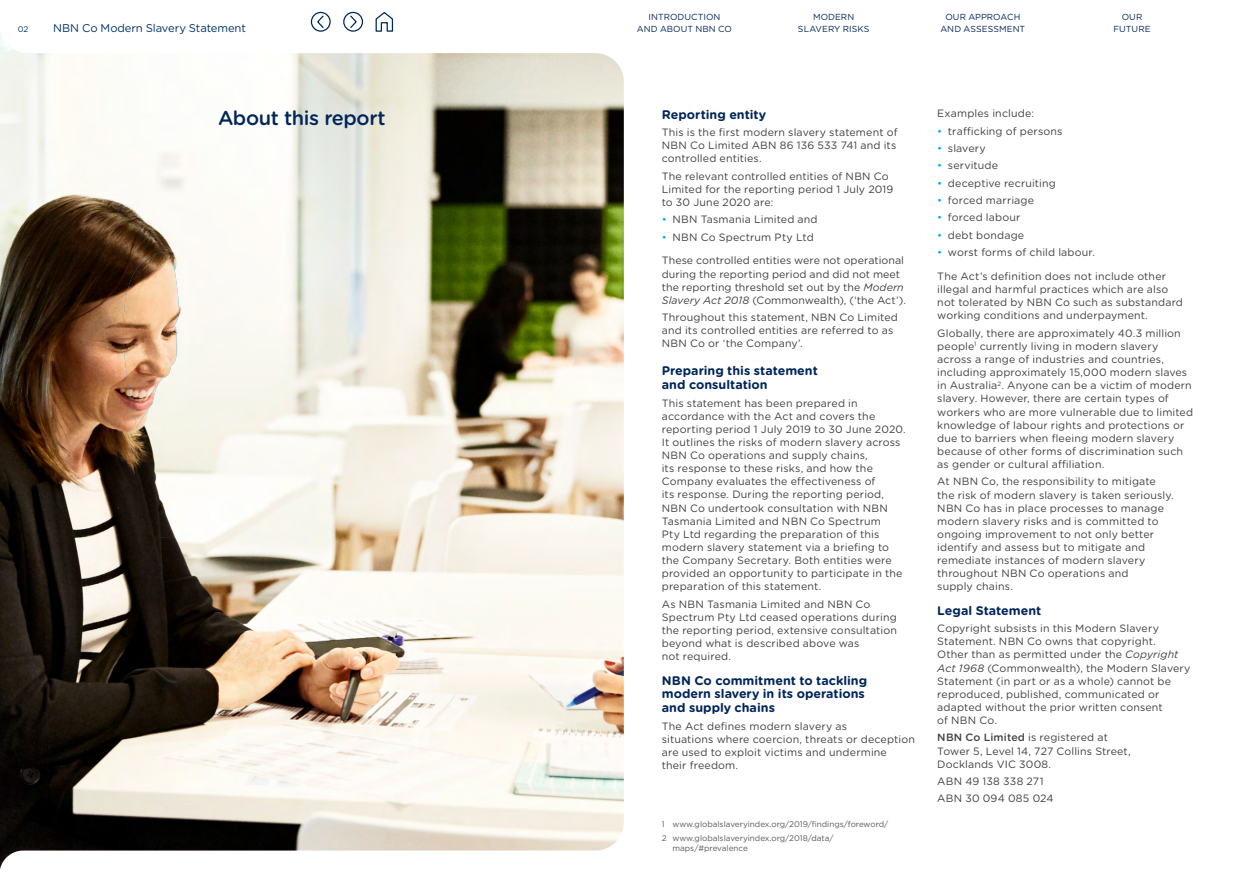
<style>
.page{position:relative;width:1248px;height:886px;background:#fff}
.page>*{position:absolute;margin:0;border:0;box-sizing:border-box;transform-origin:0 0}
._00_Page_Head{font:500 20px "Gotham Rounded";letter-spacing:-.02em;color:#002659}
._02_Heading_lvl_2{font:700 12.5px/13.8px "Gotham Rounded";color:#002659}
.t1{font:11.25px "Gotham Rounded";letter-spacing:-.005em;color:#023365}
._05_Body{font:10.62px/13.1px "Gotham Rounded";letter-spacing:.01em;color:#414042}
.t2{font:8.75px/11.5px "Gotham Rounded";letter-spacing:.01em;color:#002659;text-align:center}
.t3{font:8.12px/10px "Gotham";color:#58595b}
.t4{font:8.12px "Gotham Rounded";color:#023365}
.s1{color:#00aeef}
.s2{font-style:italic}
.s3{font-weight:500}
</style>
<div class="page">
<img style="left:0;top:30px;width:623px;height:839px">
<svg style="left:89px;top:246px;width:90px;height:181px;background:#855638"></svg>
<img style="left:122px;top:252px;width:57px;height:175px">
<svg style="left:375px;top:12px;width:18px;height:20px"></svg>
<svg style="left:349px;top:14px;width:9px;height:16px"></svg>
<svg style="left:316px;top:14px;width:9px;height:16px"></svg>
<div style="left:343px;top:12px;width:20px;height:20px;border:1px solid #002659;border-radius:50%"></div>
<div style="left:311px;top:12px;width:20px;height:20px;border:1px solid #002659;border-radius:50%"></div>
<p class="t4" style="left:18px;top:23px;width:12px">02</p>
<p class="t1" style="left:53px;top:20px;width:194px">NBN Co Modern Slavery Statement</p>
<p class="t2" style="left:1113px;top:11px;width:39px">OUR<br>FUTURE</p>
<p class="t2" style="left:637px;top:11px;width:96px">INTRODUCTION<br>AND ABOUT NBN CO</p>
<p class="t2" style="left:798px;top:11px;width:73px">MODERN<br>SLAVERY RISKS</p>
<p class="t2" style="left:940px;top:11px;width:86px">OUR APPROACH<br>AND ASSESSMENT</p>
<h1 class="_00_Page_Head" style="left:218px;top:103px;width:169px">About this report</h1>
<p class="_02_Heading_lvl_2" style="left:661px;top:107px;width:106px">Reporting entity</p>
<p class="_05_Body" style="left:661px;top:125px;width:237px;text-align:justify">This is the first modern slavery statement of NBN Co Limited ABN 86 136 533 741 and its controlled entities.</p>
<p class="_05_Body" style="left:661px;top:169px;width:233px">The relevant controlled entities of NBN Co<br>Limited for the reporting period 1 July 2019 to 30 June 2020 are:</p>
<p class="_05_Body" style="left:661px;top:212px;width:157px"><span class="s1">•</span> NBN Tasmania Limited and</p>
<p class="_05_Body" style="left:661px;top:230px;width:153px"><span class="s1">•</span> NBN Co Spectrum Pty Ltd</p>
<p class="_05_Body" style="left:661px;top:254px;width:246px">These controlled entities were not operational during the reporting period and did not meet the reporting threshold set out by the <span class="s2">Modern Slavery Act 2018</span> (Commonwealth), (‘the Act’).</p>
<p class="_05_Body" style="left:661px;top:310px;width:237px">Throughout this statement, NBN Co Limited and its controlled entities are referred to as<br>NBN Co or ‘the Company’.</p>
<p class="_02_Heading_lvl_2" style="left:661px;top:364px;width:157px">Preparing this statement and consultation</p>
<p class="_05_Body" style="left:661px;top:396px;width:245px">This statement has been prepared in accordance with the Act and covers the reporting period 1 July 2019 to 30 June 2020.<br>It outlines the risks of modern slavery across NBN Co operations and supply chains,<br>its response to these risks, and how the Company evaluates the effectiveness of<br>its response. During the reporting period, NBN Co undertook consultation with NBN Tasmania Limited and NBN Co Spectrum<br>Pty Ltd regarding the preparation of this modern slavery statement via a briefing to the Company Secretary. Both entities were provided an opportunity to participate in the preparation of this statement.</p>
<p class="_05_Body" style="left:661px;top:597px;width:237px">As NBN Tasmania Limited and NBN Co Spectrum Pty Ltd ceased operations during the reporting period, extensive consultation beyond what is described above was<br>not required.</p>
<p class="_02_Heading_lvl_2" style="left:661px;top:673px;width:207px">NBN Co commitment to tackling modern slavery in its operations and supply chains</p>
<p class="_05_Body" style="left:661px;top:719px;width:254px">The Act defines modern slavery as<br>situations where coercion, threats or deception are used to exploit victims and undermine<br>their freedom.</p>
<p class="t3" style="left:661px;top:819px;width:228px">1 www.globalslaveryindex.org/2019/findings/foreword/</p>
<p class="t3" style="left:672px;top:832px;width:163px;text-indent:-11px">2 www.globalslaveryindex.org/2018/data/ maps/#prevalence</p>
<p class="_05_Body" style="left:937px;top:106px;width:98px">Examples include:</p>
<p class="_05_Body" style="left:937px;top:124px;width:127px"><span class="s1">•</span> trafficking of persons</p>
<p class="_05_Body" style="left:937px;top:141px;width:50px"><span class="s1">•</span> slavery</p>
<p class="_05_Body" style="left:937px;top:158px;width:62px"><span class="s1">•</span> servitude</p>
<p class="_05_Body" style="left:937px;top:176px;width:120px"><span class="s1">•</span> deceptive recruiting</p>
<p class="_05_Body" style="left:937px;top:193px;width:98px"><span class="s1">•</span> forced marriage</p>
<p class="_05_Body" style="left:937px;top:211px;width:85px"><span class="s1">•</span> forced labour</p>
<p class="_05_Body" style="left:937px;top:228px;width:88px"><span class="s1">•</span> debt bondage</p>
<p class="_05_Body" style="left:937px;top:245px;width:159px"><span class="s1">•</span> worst forms of child labour.</p>
<p class="_05_Body" style="left:937px;top:269px;width:247px">The Act’s definition does not include other illegal and harmful practices which are also not tolerated by NBN Co such as substandard working conditions and underpayment.</p>
<p class="_05_Body" style="left:937px;top:326px;width:257px">Globally, there are approximately 40.3 million people<sup>1</sup> currently living in modern slavery across a range of industries and countries, including approximately 15,000 modern slaves in Australia<sup>2</sup>. Anyone can be a victim of modern slavery. However, there are certain types of workers who are more vulnerable due to limited knowledge of labour rights and protections or due to barriers when fleeing modern slavery because of other forms of discrimination such as gender or cultural affiliation.</p>
<p class="_05_Body" style="left:937px;top:475px;width:238px">At NBN Co, the responsibility to mitigate the risk of modern slavery is taken seriously.<br>NBN Co has in place processes to manage modern slavery risks and is committed to ongoing improvement to not only better identify and assess but to mitigate and remediate instances of modern slavery throughout NBN Co operations and<br>supply chains.</p>
<p class="_02_Heading_lvl_2" style="left:937px;top:603px;width:106px">Legal Statement</p>
<p class="_05_Body" style="left:937px;top:621px;width:255px">Copyright subsists in this Modern Slavery Statement. NBN Co owns that copyright.<br>Other than as permitted under the <span class="s2">Copyright Act 1968</span> (Commonwealth), the Modern Slavery Statement (in part or as a whole) cannot be reproduced, published, communicated or adapted without the prior written consent<br>of NBN Co.</p>
<p class="_05_Body" style="left:937px;top:731px;width:195px"><span class="s3">NBN Co Limited</span> is registered at<br>Tower 5, Level 14, 727 Collins Street,<br>Docklands VIC 3008.</p>
<p class="_05_Body" style="left:937px;top:774px;width:108px">ABN 49 138 338 271</p>
<p class="_05_Body" style="left:937px;top:792px;width:118px">ABN 30 094 085 024</p>
</div>
